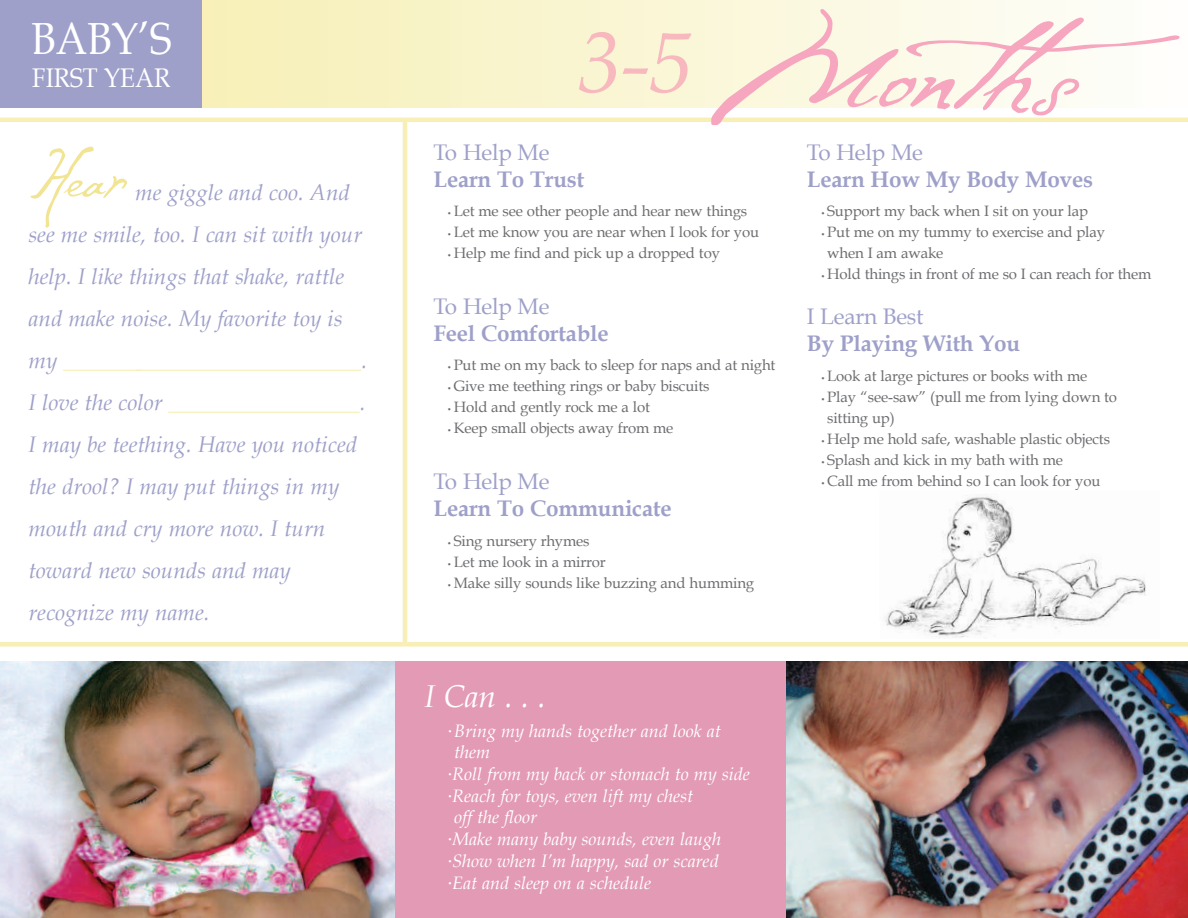
<style>
.page{position:relative;width:1188px;height:918px;background:#fff}
.page>*{position:absolute;margin:0;border:0;box-sizing:border-box;transform-origin:0 0}
.t1{font:italic 87px "Book Antiqua";color:#f8b9be}
.t2{font:45px "Book Antiqua";color:#fff;scale:.9 1}
.t3{font:italic 31.5px "Book Antiqua";color:#fff}
.t4{font:27px "Book Antiqua";color:#fff;scale:.9 1}
.t5{font:italic 22.5px/42px "Book Antiqua";color:#9ea0c9}
.t6{font:700 22.5px "Book Antiqua";letter-spacing:-.01em;color:#9ea0c9}
.t7{font:22.5px "Book Antiqua";letter-spacing:-.01em;color:#9ea0c9}
.t8{font:italic 18px/21px "Book Antiqua";color:#fff}
.t9{font:15px/21px "Book Antiqua";letter-spacing:-.01em;color:#6c6d70}
.s1{color:#f7efb5}
.s2{font-size:7.5px}
</style>
<div class="page">
<div style="left:171px;top:0;width:1017px;height:108px;background:linear-gradient(to right,#f7efb4,#fefefc)"></div>
<div style="left:0;top:0;width:202px;height:108px;background:#9ea0c9"></div>
<img style="left:0;top:662px;width:396px;height:256px">
<div style="left:396px;top:662px;width:392px;height:256px;background:#e39ab4"></div>
<img style="left:787px;top:662px;width:401px;height:256px">
<hr style="left:0;top:118px;width:1188px;height:4px;background:#f7efb5">
<div style="left:0;top:642px;width:1188px;height:5px;background:#f7efb5"></div>
<hr style="left:403px;top:120px;width:4px;height:523px;background:#f7efb5">
<svg style="left:711px;top:9px;width:469px;height:116px"></svg>
<svg style="left:30px;top:147px;width:97px;height:81px"></svg>
<img style="left:885px;top:494px;width:261px;height:144px">
<h2 class="t2" style="left:31px;top:13px;width:158px">BaBy’s</h2>
<h3 class="t4" style="left:32px;top:63px;width:155px">First year</h3>
<p class="t5" style="left:29px;top:171px;width:340px;text-indent:107px">me giggle and coo. And see me smile, too. I can sit with your help. I like things that shake, rattle and make noise. My favorite toy is my <span class="s1">___________________________</span>.<br>I love the color <span class="s1">_________________</span>.<br>I may be teething. Have you noticed the drool? I may put things in my mouth and cry more now. I turn toward new sounds and may recognize my name.</p>
<h1 class="t1" style="left:578px;top:12px;width:117px">3-5</h1>
<h3 class="t7" style="left:434px;top:139px;width:117px">to Help Me</h3>
<h3 class="t6" style="left:434px;top:166px;width:152px">Learn To Trust</h3>
<p class="t9" style="left:447px;top:201px;width:302px"><span class="s2">•</span> Let me see other people and hear new things</p>
<p class="t9" style="left:447px;top:222px;width:313px"><span class="s2">•</span> Let me know you are near when i look for you</p>
<p class="t9" style="left:447px;top:243px;width:274px"><span class="s2">•</span> Help me find and pick up a dropped toy</p>
<h3 class="t7" style="left:434px;top:293px;width:117px">to Help Me</h3>
<h3 class="t6" style="left:434px;top:320px;width:177px">Feel Comfortable</h3>
<p class="t9" style="left:447px;top:355px;width:330px"><span class="s2">•</span> Put me on my back to sleep for naps and at night</p>
<p class="t9" style="left:447px;top:376px;width:264px"><span class="s2">•</span> Give me teething rings or baby biscuits</p>
<p class="t9" style="left:447px;top:397px;width:204px"><span class="s2">•</span> Hold and gently rock me a lot</p>
<p class="t9" style="left:447px;top:418px;width:228px"><span class="s2">•</span> Keep small objects away from me</p>
<h3 class="t7" style="left:434px;top:468px;width:117px">to Help Me</h3>
<h3 class="t6" style="left:434px;top:495px;width:240px">Learn To Communicate</h3>
<p class="t9" style="left:447px;top:530px;width:144px"><span class="s2">•</span> sing nursery rhymes</p>
<p class="t9" style="left:447px;top:551px;width:160px"><span class="s2">•</span> Let me look in a mirror</p>
<p class="t9" style="left:447px;top:572px;width:309px"><span class="s2">•</span> Make silly sounds like buzzing and humming</p>
<h3 class="t7" style="left:807px;top:139px;width:117px">to Help Me</h3>
<h3 class="t6" style="left:807px;top:166px;width:288px">Learn How My Body Moves</h3>
<p class="t9" style="left:821px;top:201px;width:269px"><span class="s2">•</span> support my back when i sit on your lap</p>
<p class="t9" style="left:827px;top:222px;width:280px;text-indent:-6px"><span class="s2">•</span> Put me on my tummy to exercise and play when i am awake</p>
<p class="t9" style="left:821px;top:264px;width:332px"><span class="s2">•</span> Hold things in front of me so i can reach for them</p>
<h3 class="t7" style="left:807px;top:303px;width:118px">i Learn Best</h3>
<h3 class="t6" style="left:807px;top:330px;width:215px">By Playing With You</h3>
<p class="t9" style="left:821px;top:366px;width:268px"><span class="s2">•</span> Look at large pictures or books with me</p>
<p class="t9" style="left:827px;top:387px;width:291px;text-indent:-6px"><span class="s2">•</span> Play “see-saw” (pull me from lying down to sitting up)</p>
<p class="t9" style="left:821px;top:429px;width:291px"><span class="s2">•</span> Help me hold safe, washable plastic objects</p>
<p class="t9" style="left:821px;top:450px;width:244px"><span class="s2">•</span> splash and kick in my bath with me</p>
<p class="t9" style="left:821px;top:471px;width:281px"><span class="s2">•</span> Call me from behind so i can look for you</p>
<h3 class="t3" style="left:424px;top:678px;width:123px">ICan...</h3>
<p class="t8" style="left:454px;top:720px;width:268px;text-indent:-6px"><sup>•</sup> Bring my hands together and look at them</p>
<p class="t8" style="left:448px;top:764px;width:303px"><sup>•</sup>Roll from my back or stomach to my side</p>
<p class="t8" style="left:454px;top:786px;width:240px;text-indent:-6px"><sup>•</sup>Reach for toys, even lift my chest off the floor</p>
<p class="t8" style="left:448px;top:829px;width:275px"><sup>•</sup>Make many baby sounds, even laugh</p>
<p class="t8" style="left:448px;top:851px;width:272px"><sup>•</sup>Show when I’m happy, sad or scared</p>
<p class="t8" style="left:448px;top:873px;width:205px"><sup>•</sup>Eat and sleep on a schedule</p>
</div>
